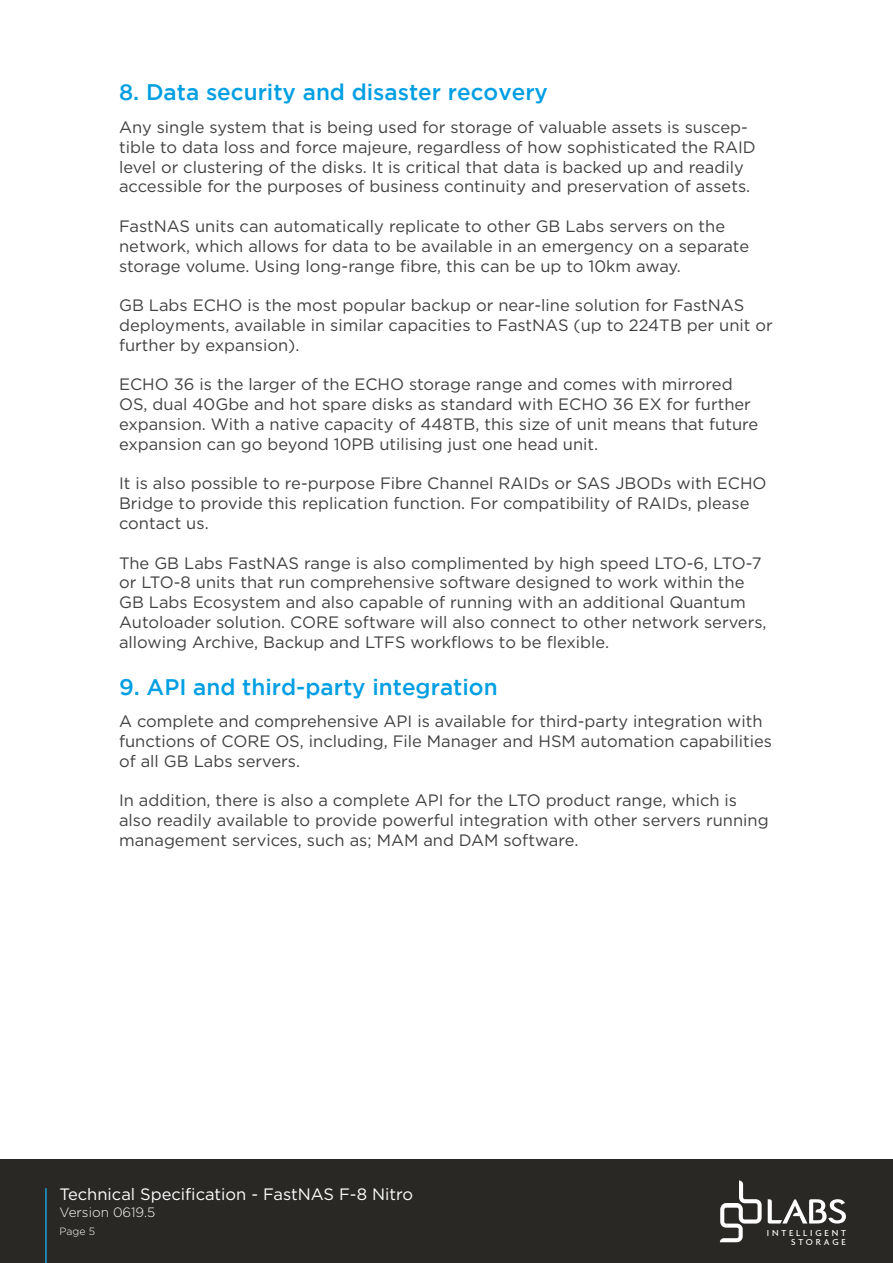
<style>
.page{position:relative;width:893px;height:1263px;background:#fff}
.page>*{position:absolute;margin:0;border:0;box-sizing:border-box;transform-origin:0 0}
.t1{font:500 22.5px "Gotham";color:#009fe3}
.t2{font:16.5px/19.8px "Gotham";color:#414042}
.t3{font:16.5px "Gotham";color:#fff}
.t4{font:300 13.5px "Gotham";color:#fff}
.t5{font:300 10.5px "Gotham";color:#fff}
.t6{font:500 9.3px/9.6px "Agenda";letter-spacing:.3em;color:#fff;text-align:right}
</style>
<div class="page">
<div style="left:0;top:1160px;width:893px;height:103px;background:#292825"></div>
<svg style="left:768px;top:1199px;width:78px;height:24px"></svg>
<svg style="left:720px;top:1180px;width:42px;height:62px"></svg>
<hr style="left:45px;top:1188px;width:2px;height:75px;background:#1a9eda">
<h1 class="t1" style="left:119px;top:80px;width:430px">8. Data security and disaster recovery</h1>
<p class="t2" style="left:119px;top:117px;width:638px">Any single system that is being used for storage of valuable assets is suscep&shy;tible to data loss and force majeure, regardless of how sophisticated the RAID level or clustering of the disks. It is critical that data is backed up and readily accessible for the purposes of business continuity and preservation of assets.</p>
<p class="t2" style="left:119px;top:216px;width:632px">FastNAS units can automatically replicate to other GB Labs servers on the network, which allows for data to be available in an emergency on a separate storage volume. Using long-range fibre, this can be up to 10km away.</p>
<p class="t2" style="left:119px;top:295px;width:655px">GB Labs ECHO is the most popular backup or near-line solution for FastNAS deployments, available in similar capacities to FastNAS (up to 224TB per unit or further by expansion).</p>
<p class="t2" style="left:119px;top:374px;width:641px">ECHO 36 is the larger of the ECHO storage range and comes with mirrored OS, dual 40Gbe and hot spare disks as standard with ECHO 36 EX for further expansion. With a native capacity of 448TB, this size of unit means that future expansion can go beyond 10PB utilising just one head unit.</p>
<p class="t2" style="left:119px;top:473px;width:649px">It is also possible to re-purpose Fibre Channel RAIDs or SAS JBODs with ECHO<br>Bridge to provide this replication function. For compatibility of RAIDs, please contact us.</p>
<p class="t2" style="left:119px;top:552px;width:649px">The GB Labs FastNAS range is also complimented by high speed LTO-6, LTO-7 or LTO-8 units that run comprehensive software designed to work within the GB Labs Ecosystem and also capable of running with an additional Quantum Autoloader solution. CORE software will also connect to other network servers, allowing Archive, Backup and LTFS workflows to be flexible.</p>
<h1 class="t1" style="left:119px;top:674px;width:380px">9. API and third-party integration</h1>
<p class="t2" style="left:119px;top:711px;width:654px">A complete and comprehensive API is available for third-party integration with functions of CORE OS, including, File Manager and HSM automation capabilities of all GB Labs servers.</p>
<p class="t2" style="left:119px;top:790px;width:651px">In addition, there is also a complete API for the LTO product range, which is also readily available to provide powerful integration with other servers running management services, such as; MAM and DAM software.</p>
<p class="t3" style="left:60px;top:1183px;width:355px">Technical Specification - FastNAS F-8 Nitro</p>
<p class="t4" style="left:60px;top:1204px;width:97px">Version 0619.5</p>
<p class="t5" style="left:60px;top:1224px;width:37px">Page 5</p>
<p class="t6" style="left:767px;top:1228px;width:81px">INTELLIGENT<br>STORAGE</p>
</div>
